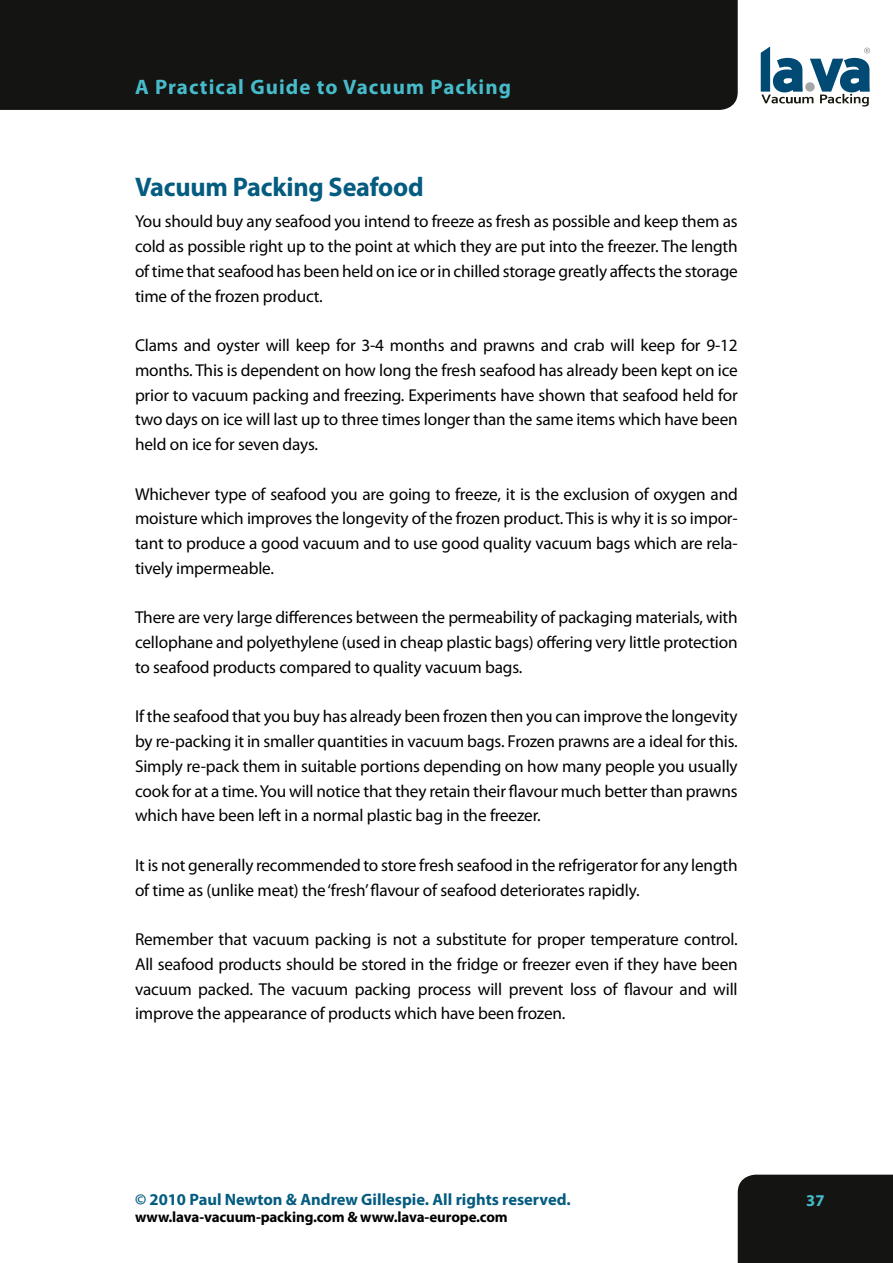
<style>
.page{position:relative;width:893px;height:1263px;background:#fff}
.page>*{position:absolute;margin:0;border:0;box-sizing:border-box;transform-origin:0 0}
.t1{font:700 27px "Myriad Pro";letter-spacing:-.01em;color:#045c80}
.t2{font:700 21px "Myriad Pro";letter-spacing:.05em;color:#47bbca}
.t3{font:17.25px/24.8px "Myriad Pro";letter-spacing:-.01em;color:#000;text-align:justify}
.t4{font:700 16.5px "Myriad Pro";color:#045c80}
.t5{font:700 16.5px "Myriad Pro";color:#47bbca}
.t6{font:700 15px "Myriad Pro";letter-spacing:-.01em;color:#000}
</style>
<div class="page">
<div style="left:0;top:0;width:738px;height:110px;background:#141413"></div>
<div style="left:738px;top:1174px;width:155px;height:89px;background:#141413"></div>
<svg style="left:760px;top:46px;width:111px;height:60px"></svg>
<p class="t2" style="left:135px;top:74px;width:378px">A Practical Guide to Vacuum Packing</p>
<h1 class="t1" style="left:135px;top:169px;width:290px">Vacuum Packing Seafood</h1>
<p class="t3" style="left:135px;top:209px;width:604px">You should buy any seafood you intend to freeze as fresh as possible and keep them as cold as possible right up to the point at which they are put into the freezer. The length of time that seafood has been held on ice or in chilled storage greatly affects the storage time of the frozen product.</p>
<p class="t3" style="left:135px;top:333px;width:604px">Clams and oyster will keep for 3-4 months and prawns and crab will keep for 9-12 months. This is dependent on how long the fresh seafood has already been kept on ice prior to vacuum packing and freezing. Experiments have shown that seafood held for two days on ice will last up to three times longer than the same items which have been held on ice for seven days.</p>
<p class="t3" style="left:135px;top:481px;width:604px">Whichever type of seafood you are going to freeze, it is the exclusion of oxygen and moisture which improves the longevity of the frozen product. This is why it is so impor&shy;tant to produce a good vacuum and to use good quality vacuum bags which are rela&shy;tively impermeable.</p>
<p class="t3" style="left:135px;top:605px;width:604px">There are very large differences between the permeability of packaging materials, with cellophane and polyethylene (used in cheap plastic bags) offering very little protection to seafood products compared to quality vacuum bags.</p>
<p class="t3" style="left:135px;top:704px;width:604px">If the seafood that you buy has already been frozen then you can improve the longevity by re-packing it in smaller quantities in vacuum bags. Frozen prawns are a ideal for this.<br>Simply re-pack them in suitable portions depending on how many people you usually cook for at a time. You will notice that they retain their flavour much better than prawns which have been left in a normal plastic bag in the freezer.</p>
<p class="t3" style="left:135px;top:852px;width:604px">It is not generally recommended to store fresh seafood in the refrigerator for any length of time as (unlike meat) the ‘fresh’ flavour of seafood deteriorates rapidly.</p>
<p class="t3" style="left:135px;top:927px;width:604px">Remember that vacuum packing is not a substitute for proper temperature control.<br>All seafood products should be stored in the fridge or freezer even if they have been vacuum packed. The vacuum packing process will prevent loss of flavour and will improve the appearance of products which have been frozen.</p>
<p class="t4" style="left:135px;top:1189px;width:437px">© 2010 Paul Newton &amp; Andrew Gillespie. All rights reserved.</p>
<p class="t6" style="left:135px;top:1207px;width:374px">www.lava-vacuum-packing.com &amp; www.lava-europe.com</p>
<p class="t5" style="left:806px;top:1189px;width:10px">37</p>
</div>
